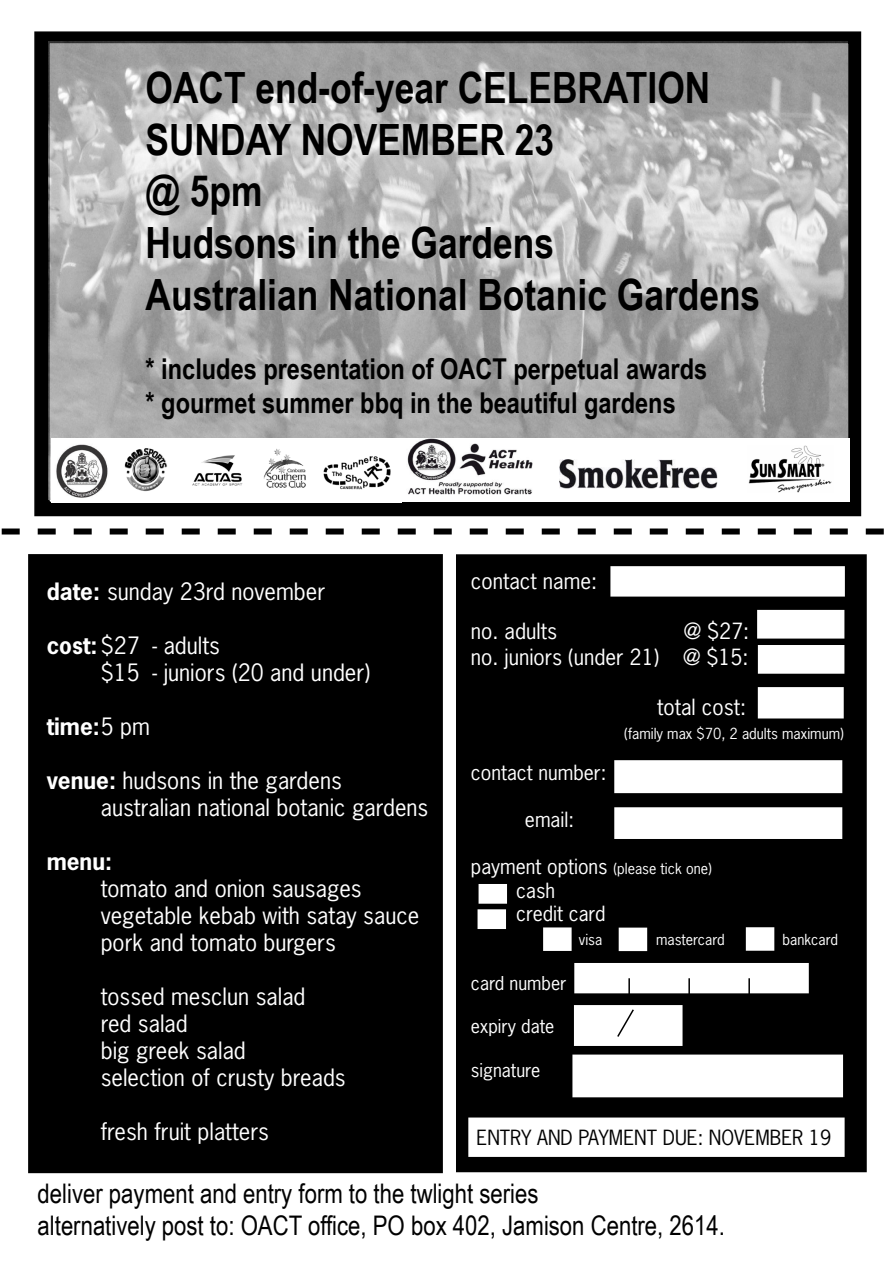
<style>
.page{position:relative;width:893px;height:1263px;background:#fff}
.page>*{position:absolute;margin:0;border:0;box-sizing:border-box;transform-origin:0 0}
.t1{font:700 43.05px/51.8px "Arial Narrow";color:#000}
.t2{font:700 28.8px/34.5px "Arial Narrow";color:#000}
.t3{font:27px/32.4px "Arial Narrow";color:#000}
.t4{font:22.5px/27px "News Gothic Std";color:#fff}
.t5{font:700 22.5px "News Gothic Std";color:#fff}
.t6{font:21px/25.2px "News Gothic Std";color:#fff;text-align:right}
.t7{font:19.65px/23.7px "News Gothic Std";color:#fff}
.t8{font:19.65px "News Gothic Std";color:#000}
.t9{font:18px "News Gothic Std";color:#fff}
.t10{font:14.4px "News Gothic Std";color:#fff}
.s1{font-weight:700}
.s2{font-weight:400}
.s3{font-size:19.65px}
</style>
<div class="page">
<svg style="left:1px;top:528px;width:883px;height:7px"></svg>
<div style="left:28px;top:554px;width:415px;height:619px;background:#000"></div>
<div style="left:456px;top:554px;width:411px;height:618px;background:#000"></div>
<div style="left:610px;top:566px;width:235px;height:31px;background:#fff"></div>
<div style="left:757px;top:610px;width:87px;height:29px;background:#fff"></div>
<div style="left:758px;top:687px;width:86px;height:31px;background:#fff"></div>
<div style="left:479px;top:884px;width:28px;height:20px;background:#fff"></div>
<div style="left:468px;top:1117px;width:377px;height:40px;background:#fff"></div>
<div style="left:758px;top:645px;width:86px;height:29px;background:#fff"></div>
<div style="left:478px;top:909px;width:28px;height:20px;background:#fff"></div>
<div style="left:614px;top:760px;width:228px;height:33px;background:#fff"></div>
<div style="left:614px;top:807px;width:228px;height:32px;background:#fff"></div>
<div style="left:572px;top:1054px;width:271px;height:43px;background:#fff"></div>
<div style="left:543px;top:927px;width:29px;height:24px;background:#fff"></div>
<div style="left:35px;top:32px;width:825px;height:483px;background:#000"></div>
<img style="left:49px;top:42px;width:799px;height:458px">
<div style="left:574px;top:1005px;width:108px;height:41px;background:#fff"></div>
<div style="left:574px;top:963px;width:235px;height:30px;background:#fff"></div>
<svg style="left:617px;top:1009px;width:17px;height:28px"></svg>
<svg style="left:688px;top:978px;width:3px;height:16px"></svg>
<svg style="left:748px;top:978px;width:3px;height:16px"></svg>
<svg style="left:628px;top:978px;width:3px;height:16px"></svg>
<div style="left:619px;top:927px;width:28px;height:24px;background:#fff"></div>
<div style="left:746px;top:927px;width:28px;height:24px;background:#fff"></div>
<img style="left:51px;top:438px;width:798px;height:64px">
<h1 class="t1" style="left:146px;top:60px;width:616px;text-indent:-83px"><sup>date:</sup> OACT end-of-year CELEBRATION<br>SUNDAY NOVEMBER 23<br>@ 5pm<br>Hudsons in the Gardens<br>Australian National Botanic Gardens</h1>
<p class="t2" style="left:146px;top:350px;width:563px">* includes presentation of OACT perpetual awards * gourmet summer bbq in the beautiful gardens</p>
<p class="t4" style="left:47px;top:578px;width:280px"><span class="s1">date:</span> sunday 23rd november</p>
<p class="t4" style="left:101px;top:632px;width:271px;text-indent:-54px"><span class="s1">cost:</span> $27 - adults<br>$15 - juniors (20 and under)</p>
<p class="t5" style="left:47px;top:712px;width:105px">time: <span class="s2">5 pm</span></p>
<p class="t4" style="left:101px;top:767px;width:329px;text-indent:-54px"><span class="s1">venue:</span> hudsons in the gardens australian national botanic gardens</p>
<p class="t5" style="left:47px;top:847px;width:67px">menu:</p>
<p class="t4" style="left:101px;top:875px;width:320px">tomato and onion sausages vegetable kebab with satay sauce pork and tomato burgers</p>
<p class="t4" style="left:101px;top:983px;width:246px">tossed mesclun salad<br>red salad<br>big greek salad<br>selection of crusty breads</p>
<p class="t4" style="left:101px;top:1118px;width:170px">fresh fruit platters</p>
<p class="t6" style="left:471px;top:568px;width:128px">contact name:</p>
<p class="t6" style="left:471px;top:619px;width:88px">no. adults</p>
<p class="t6" style="left:471px;top:619px;width:280px">@ $27:<br>no. juniors (under 21) @ $15:</p>
<p class="t6" style="left:657px;top:694px;width:91px">total cost:</p>
<p class="t10" style="left:624px;top:724px;width:221px">(family max $70, 2 adults maximum)</p>
<p class="t7" style="left:471px;top:760px;width:137px">contact number:</p>
<p class="t7" style="left:525px;top:807px;width:51px">email:</p>
<p class="t10" style="left:471px;top:859px;width:242px"><span class="s3">payment options</span> (please tick one)</p>
<p class="t7" style="left:516px;top:878px;width:91px">cash credit card</p>
<p class="t10" style="left:579px;top:930px;width:25px">visa</p>
<p class="t10" style="left:656px;top:930px;width:70px">mastercard</p>
<p class="t10" style="left:783px;top:930px;width:57px">bankcard</p>
<p class="t9" style="left:471px;top:972px;width:97px">card number</p>
<p class="t9" style="left:471px;top:1015px;width:85px">expiry date</p>
<p class="t9" style="left:471px;top:1058px;width:71px">signature</p>
<p class="t8" style="left:476px;top:1124px;width:356px">ENTRY AND PAYMENT DUE: NOVEMBER 19</p>
<p class="t3" style="left:38px;top:1176px;width:689px">deliver payment and entry form to the twlight series<br>alternatively post to: OACT office, PO box 402, Jamison Centre, 2614.</p>
</div>
